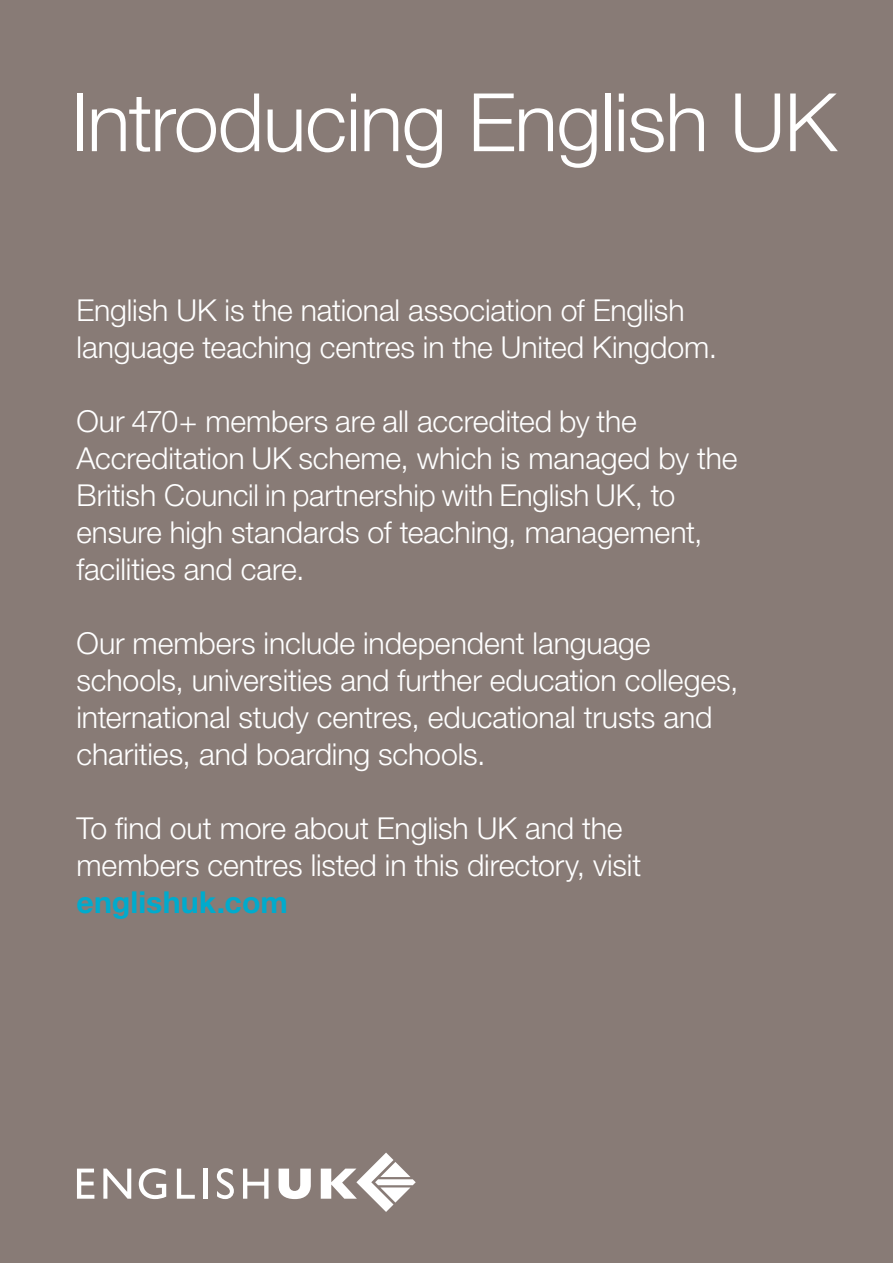
<style>
.page{position:relative;width:893px;height:1263px;background:#887b76}
.page>*{position:absolute;margin:0;border:0;box-sizing:border-box;transform-origin:0 0}
.t1{font:300 80.7px "Helvetica Neue";letter-spacing:-.015em;color:#fff}
.t2{font:300 30.3px/36.9px "Helvetica Neue";letter-spacing:-.005em;color:#fff}
.t3{font:700 30.3px "Helvetica Neue";color:#00abcd}
</style>
<div class="page">
<svg style="left:77px;top:1168px;width:17px;height:31px"></svg>
<svg style="left:103px;top:1168px;width:28px;height:31px"></svg>
<svg style="left:139px;top:1168px;width:27px;height:31px"></svg>
<svg style="left:177px;top:1168px;width:18px;height:31px"></svg>
<hr style="left:203px;top:1168px;width:4px;height:31px;background:#fff">
<svg style="left:217px;top:1168px;width:17px;height:31px"></svg>
<svg style="left:243px;top:1168px;width:26px;height:31px"></svg>
<svg style="left:279px;top:1168px;width:32px;height:31px"></svg>
<svg style="left:321px;top:1152px;width:95px;height:60px"></svg>
<h1 class="t1" style="left:71px;top:73px;width:768px">Introducing English UK</h1>
<p class="t2" style="left:77px;top:292px;width:642px">English UK is the national association of English language teaching centres in the United Kingdom.</p>
<p class="t2" style="left:77px;top:402px;width:663px">Our 470+ members are all accredited by the Accreditation UK scheme, which is managed by the British Council in partnership with English UK, to ensure high standards of teaching, management, facilities and care.</p>
<p class="t2" style="left:77px;top:624px;width:663px">Our members include independent language schools, universities and further education colleges, international study centres, educational trusts and charities, and boarding schools.</p>
<p class="t2" style="left:77px;top:809px;width:566px">To find out more about English UK and the members centres listed in this directory, visit</p>
<p class="t3" style="left:77px;top:883px;width:213px">englishuk.com</p>
</div>
